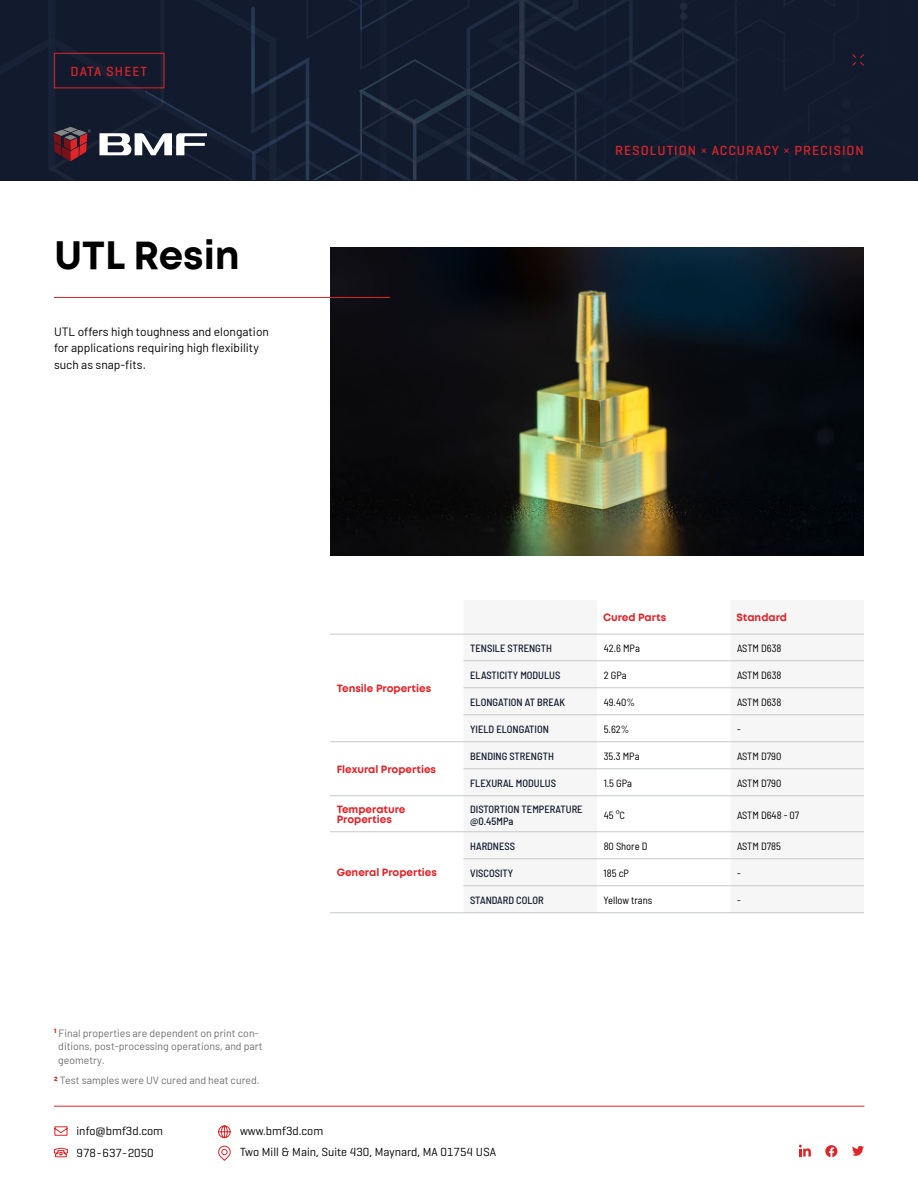
<style>
.page{position:relative;width:918px;height:1188px;background:#fff}
.page>*{position:absolute;margin:0;border:0;box-sizing:border-box;transform-origin:0 0}
.t1{font:700 39px "Mont";color:#000}
.t2{font:500 13.5px "Geogrotesque";letter-spacing:.075em;color:#e12428}
.t3{font:12px/16.5px "Barlow";color:#000}
.t4{font:12px/21.8px "Geogrotesque";color:#000}
.t5{font:500 semi-condensed 10.5px/12px "Barlow";color:#0f182d}
.t6{font:semi-condensed 10.5px "Barlow";color:#000}
.t7{font:10.5px/13.5px "Barlow";color:#6d6e71}
.t8{font:700 10.5px/10.5px "Mont";color:#e12428}
.s1{font-family:"Barlow";font-weight:400}
</style>
<div class="page">
<img style="left:330px;top:248px;width:534px;height:307px">
<div style="left:0;top:0;width:99px;height:180px;background:#121a2e"></div>
<svg style="left:48px;top:0;width:43px;height:180px"></svg>
<hr style="left:54px;top:1106px;width:810px;height:1px;background:#e12428">
<svg style="left:218px;top:1125px;width:13px;height:13px"></svg>
<svg style="left:218px;top:1146px;width:13px;height:15px"></svg>
<svg style="left:54px;top:1126px;width:14px;height:10px"></svg>
<svg style="left:53px;top:1148px;width:15px;height:10px"></svg>
<svg style="left:852px;top:1146px;width:12px;height:10px"></svg>
<svg style="left:799px;top:1145px;width:12px;height:12px"></svg>
<svg style="left:825px;top:1145px;width:12px;height:12px"></svg>
<svg style="left:99px;top:0;width:819px;height:180px"></svg>
<div style="left:54px;top:53px;width:110px;height:35px;border:1px solid #e12428"></div>
<hr style="left:54px;top:297px;width:336px;height:1px;background:#e12428">
<svg style="left:464px;top:633px;width:400px;height:254px;fill:#f6f6f6"></svg>
<hr style="left:464px;top:660px;width:133px;height:1px;background:#c7c8ca">
<hr style="left:597px;top:660px;width:133px;height:1px;background:#c7c8ca">
<hr style="left:730px;top:660px;width:134px;height:1px;background:#c7c8ca">
<hr style="left:464px;top:687px;width:133px;height:1px;background:#c7c8ca">
<hr style="left:597px;top:687px;width:133px;height:1px;background:#c7c8ca">
<hr style="left:730px;top:687px;width:134px;height:1px;background:#c7c8ca">
<hr style="left:464px;top:714px;width:133px;height:1px;background:#c7c8ca">
<hr style="left:597px;top:714px;width:133px;height:1px;background:#c7c8ca">
<hr style="left:730px;top:714px;width:134px;height:1px;background:#c7c8ca">
<hr style="left:330px;top:741px;width:134px;height:1px;background:#c7c8ca">
<hr style="left:464px;top:741px;width:133px;height:1px;background:#c7c8ca">
<hr style="left:597px;top:741px;width:133px;height:1px;background:#c7c8ca">
<hr style="left:730px;top:741px;width:134px;height:1px;background:#c7c8ca">
<hr style="left:464px;top:768px;width:133px;height:1px;background:#c7c8ca">
<hr style="left:597px;top:768px;width:133px;height:1px;background:#c7c8ca">
<hr style="left:730px;top:768px;width:134px;height:1px;background:#c7c8ca">
<hr style="left:330px;top:795px;width:134px;height:1px;background:#c7c8ca">
<hr style="left:464px;top:795px;width:133px;height:1px;background:#c7c8ca">
<hr style="left:597px;top:795px;width:133px;height:1px;background:#c7c8ca">
<hr style="left:730px;top:795px;width:134px;height:1px;background:#c7c8ca">
<hr style="left:330px;top:831px;width:134px;height:1px;background:#c7c8ca">
<hr style="left:464px;top:831px;width:133px;height:1px;background:#c7c8ca">
<hr style="left:597px;top:831px;width:133px;height:1px;background:#c7c8ca">
<hr style="left:464px;top:858px;width:133px;height:1px;background:#c7c8ca">
<hr style="left:597px;top:858px;width:133px;height:1px;background:#c7c8ca">
<hr style="left:464px;top:885px;width:133px;height:1px;background:#c7c8ca">
<hr style="left:597px;top:885px;width:133px;height:1px;background:#c7c8ca">
<hr style="left:730px;top:885px;width:134px;height:1px;background:#c7c8ca">
<hr style="left:330px;top:634px;width:134px;height:1px;background:#c7c8ca">
<hr style="left:464px;top:634px;width:133px;height:1px;background:#c7c8ca">
<hr style="left:597px;top:634px;width:133px;height:1px;background:#c7c8ca">
<hr style="left:730px;top:634px;width:134px;height:1px;background:#c7c8ca">
<hr style="left:330px;top:912px;width:134px;height:1px;background:#c7c8ca">
<hr style="left:464px;top:912px;width:133px;height:1px;background:#c7c8ca">
<hr style="left:597px;top:912px;width:133px;height:1px;background:#c7c8ca">
<hr style="left:730px;top:912px;width:134px;height:1px;background:#c7c8ca">
<hr style="left:730px;top:831px;width:134px;height:1px;background:#c7c8ca">
<hr style="left:730px;top:858px;width:134px;height:1px;background:#c7c8ca">
<p class="t2" style="left:71px;top:63px;width:78px">DATA SHEET</p>
<h1 class="t1" style="left:54px;top:236px;width:187px">UTL Resin</h1>
<p class="t3" style="left:54px;top:322px;width:217px">UTL offers high toughness and elongation for applications requiring high flexibility such as snap-fits.</p>
<p class="t2" style="left:615px;top:142px;width:250px">RESOLUTION <span class="s1">×</span> ACCURACY <span class="s1">×</span> PRECISION</p>
<p class="t7" style="left:58px;top:1026px;width:206px;text-indent:-4px"><sup>1</sup> Final properties are dependent on print con&shy;ditions, post-processing operations, and part geometry.</p>
<p class="t7" style="left:54px;top:1073px;width:207px"><sup>2</sup> Test samples were UV cured and heat cured.</p>
<p class="t8" style="left:337px;top:683px;width:96px">Tensile Properties</p>
<p class="t8" style="left:337px;top:764px;width:101px">Flexural Properties</p>
<p class="t8" style="left:603px;top:613px;width:65px">Cured Parts</p>
<p class="t8" style="left:736px;top:613px;width:52px">Standard</p>
<p class="t5" style="left:470px;top:642px;width:83px">TENSILE STRENGTH</p>
<p class="t6" style="left:604px;top:641px;width:38px">42.6 MPa</p>
<p class="t6" style="left:737px;top:641px;width:46px">ASTM D638</p>
<p class="t5" style="left:470px;top:669px;width:92px">ELASTICITY MODULUS</p>
<p class="t6" style="left:604px;top:668px;width:24px">2 GPa</p>
<p class="t6" style="left:737px;top:668px;width:46px">ASTM D638</p>
<p class="t5" style="left:470px;top:696px;width:96px">ELONGATION AT BREAK</p>
<p class="t6" style="left:604px;top:695px;width:33px">49.40%</p>
<p class="t6" style="left:737px;top:695px;width:46px">ASTM D638</p>
<p class="t5" style="left:470px;top:723px;width:80px">YIELD ELONGATION</p>
<p class="t6" style="left:604px;top:722px;width:27px">5.62%</p>
<p class="t6" style="left:737px;top:722px;width:5px">-</p>
<p class="t5" style="left:470px;top:750px;width:85px">BENDING STRENGTH</p>
<p class="t6" style="left:604px;top:749px;width:37px">35.3 MPa</p>
<p class="t6" style="left:737px;top:749px;width:46px">ASTM D790</p>
<p class="t5" style="left:470px;top:777px;width:87px">FLEXURAL MODULUS</p>
<p class="t6" style="left:604px;top:776px;width:30px">1.5 GPa</p>
<p class="t6" style="left:737px;top:776px;width:46px">ASTM D790</p>
<p class="t8" style="left:337px;top:804px;width:70px">Temperature<br>Properties</p>
<p class="t5" style="left:470px;top:802px;width:114px">DISTORTION TEMPERATURE @0.45MPa</p>
<p class="t6" style="left:604px;top:808px;width:23px">45 °C</p>
<p class="t6" style="left:737px;top:808px;width:64px">ASTM D648 - 07</p>
<p class="t8" style="left:337px;top:868px;width:102px">General Properties</p>
<p class="t5" style="left:470px;top:840px;width:46px">HARDNESS</p>
<p class="t6" style="left:604px;top:839px;width:45px">80 Shore D</p>
<p class="t6" style="left:737px;top:839px;width:45px">ASTM D785</p>
<p class="t5" style="left:470px;top:867px;width:45px">VISCOSITY</p>
<p class="t6" style="left:604px;top:866px;width:27px">185 cP</p>
<p class="t6" style="left:737px;top:866px;width:5px">-</p>
<p class="t5" style="left:470px;top:894px;width:75px">STANDARD COLOR</p>
<p class="t6" style="left:604px;top:893px;width:50px">Yellow trans</p>
<p class="t6" style="left:737px;top:893px;width:5px">-</p>
<p class="t4" style="left:77px;top:1120px;width:88px">info@bmf3d.com<br>978-637-2050</p>
<p class="t4" style="left:240px;top:1119px;width:258px">www.bmf3d.com<br>Two Mill &amp; Main, Suite 430, Maynard, MA 01754 USA</p>
</div>
